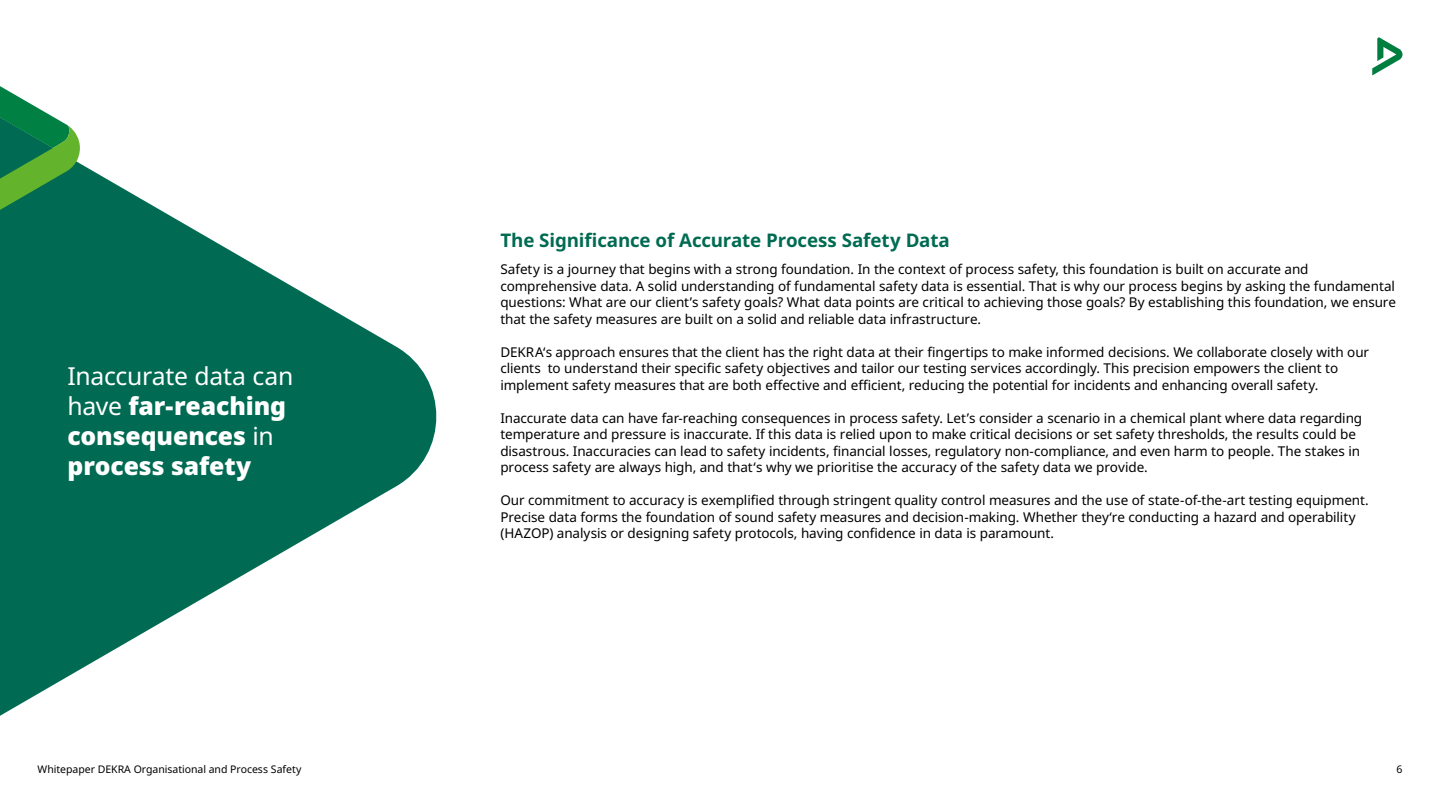
<style>
.page{position:relative;width:1440px;height:810px;background:#fff}
.page>*{position:absolute;margin:0;border:0;box-sizing:border-box;transform-origin:0 0}
.t1{font:900 24.75px/30px "Noto Sans";letter-spacing:-.005em;color:#fff}
.t2{font:700 18.75px "Noto Sans";letter-spacing:-.01em;color:#006b52}
.t3{font:13.5px/16.5px "Noto Sans";letter-spacing:-.005em;color:#000}
.t4{font:10.5px "Noto Sans";letter-spacing:-.005em;color:#000}
.s1{font-weight:400}
</style>
<div class="page">
<svg style="left:0;top:163px;width:437px;height:553px;fill:#006b52"></svg>
<svg style="left:0;top:86px;width:80px;height:124px"></svg>
<svg style="left:1372px;top:38px;width:30px;height:37px"></svg>
<h1 class="t1" style="left:68px;top:361px;width:227px"><span class="s1">Inaccurate data can have</span> far-reaching consequences <span class="s1">in </span>process safety</h1>
<h2 class="t2" style="left:500px;top:229px;width:451px">The Significance of Accurate Process Safety Data</h2>
<p class="t3" style="left:500px;top:261px;width:897px">Safety is a journey that begins with a strong foundation. In the context of process safety, this foundation is built on accurate and comprehensive data. A solid understanding of fundamental safety data is essential. That is why our process begins by asking the fundamental questions: What are our client’s safety goals? What data points are critical to achieving those goals? By establishing this foundation, we ensure that the safety measures are built on a solid and reliable data infrastructure.</p>
<p class="t3" style="left:500px;top:344px;width:870px">DEKRA‘s approach ensures that the client has the right data at their fingertips to make informed decisions. We collaborate closely with our clients to understand their specific safety objectives and tailor our testing services accordingly. This precision empowers the client to implement safety measures that are both effective and efficient, reducing the potential for incidents and enhancing overall safety.</p>
<p class="t3" style="left:500px;top:410px;width:863px">Inaccurate data can have far-reaching consequences in process safety. Let’s consider a scenario in a chemical plant where data regarding temperature and pressure is inaccurate. If this data is relied upon to make critical decisions or set safety thresholds, the results could be disastrous. Inaccuracies can lead to safety incidents, financial losses, regulatory non-compliance, and even harm to people. The stakes in process safety are always high, and that‘s why we prioritise the accuracy of the safety data we provide.</p>
<p class="t3" style="left:500px;top:492px;width:870px">Our commitment to accuracy is exemplified through stringent quality control measures and the use of state-of-the-art testing equipment.<br>Precise data forms the foundation of sound safety measures and decision-making. Whether they‘re conducting a hazard and operability (HAZOP) analysis or designing safety protocols, having confidence in data is paramount.</p>
<p class="t4" style="left:38px;top:763px;width:266px">Whitepaper DEKRA Organisational and Process Safety</p>
<p class="t4" style="left:1396px;top:763px;width:8px">6</p>
</div>
